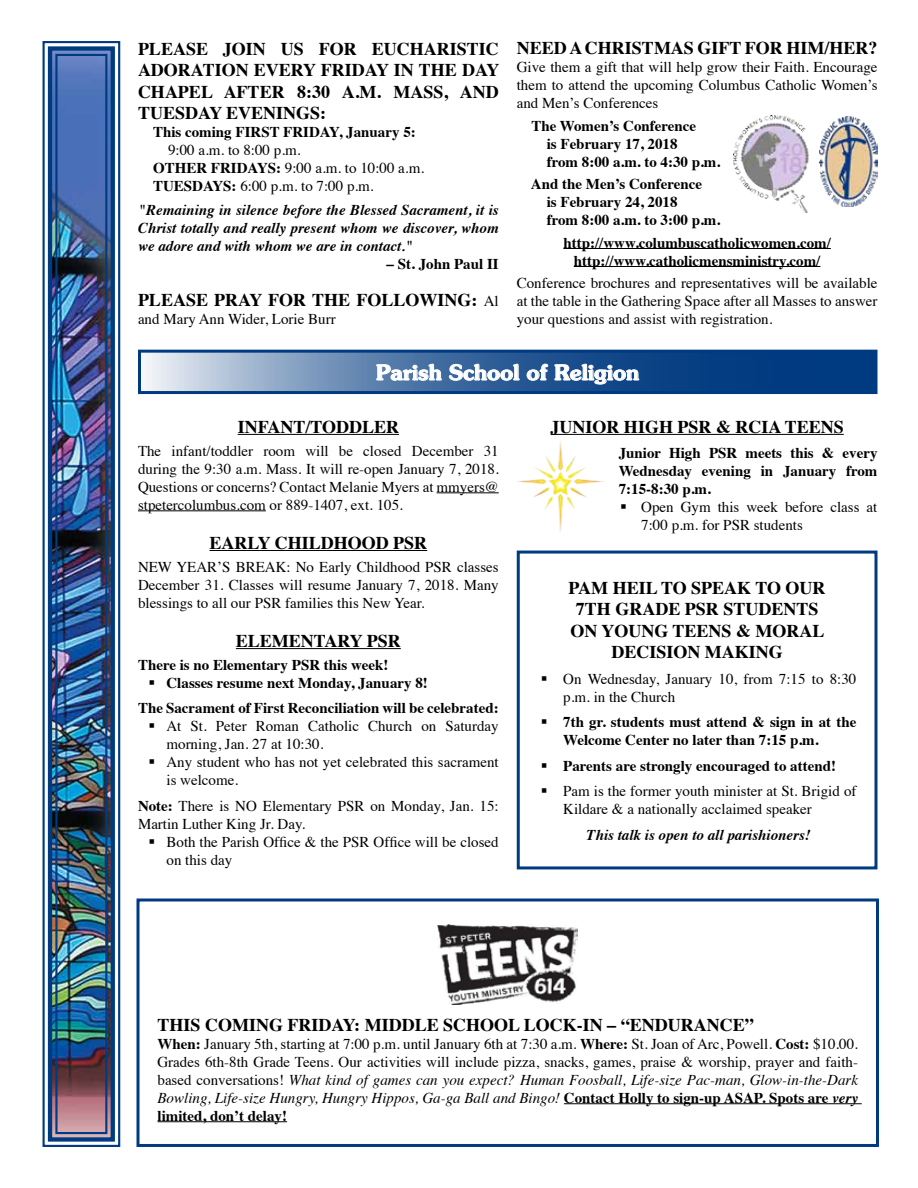
<style>
.page{position:relative;width:918px;height:1188px;background:#fff}
.page>*{position:absolute;margin:0;border:0;box-sizing:border-box;transform-origin:0 0}
.t1{font:600 21px "Souvenir";color:#fff}
.t2{font:700 18px/21.6px "Times";color:#000;text-align:justify}
.t3{font:15px/18px "Times";color:#000}
.t4{font:700 15px/18px "Times";color:#000}
.t5{font:italic 700 15px/18px "Times";color:#000;text-align:justify}
.s1{font-weight:700}
.s2{font-weight:400;font-size:15px}
.s3{font-style:italic}
.s4{font-weight:700;font-style:italic}
</style>
<div class="page">
<img style="left:42px;top:41px;width:79px;height:1106px">
<div style="left:48px;top:46px;width:67px;height:1096px;border:4px solid #003a80"></div>
<div style="left:55px;top:54px;width:52px;height:1080px;border:2px solid #003a80"></div>
<img style="left:733px;top:115px;width:76px;height:97px">
<img style="left:820px;top:117px;width:58px;height:89px">
<hr style="left:563px;top:248px;width:268px;height:1px;background:#000">
<hr style="left:574px;top:266px;width:246px;height:1px;background:#000">
<svg style="left:146px;top:354px;width:728px;height:36px;background:#4a72a4"></svg>
<svg style="left:376px;top:363px;width:66px;height:18px"></svg>
<svg style="left:449px;top:363px;width:71px;height:18px"></svg>
<svg style="left:526px;top:363px;width:114px;height:22px;background:#4d75a6"></svg>
<div style="left:138px;top:350px;width:740px;height:44px;border:3px solid #003a80"></div>
<hr style="left:551px;top:434px;width:293px;height:1px;background:#000">
<img style="left:517px;top:441px;width:87px;height:93px">
<div style="left:517px;top:551px;width:361px;height:318px;border:3px solid #003a80"></div>
<hr style="left:238px;top:434px;width:161px;height:1px;background:#000">
<hr style="left:437px;top:492px;width:62px;height:1px;background:#000">
<hr style="left:138px;top:510px;width:128px;height:1px;background:#000">
<hr style="left:210px;top:550px;width:217px;height:1px;background:#000">
<hr style="left:236px;top:648px;width:165px;height:1px;background:#000">
<hr style="left:564px;top:1103px;width:298px;height:1px;background:#000">
<hr style="left:158px;top:1121px;width:129px;height:1px;background:#000">
<img style="left:438px;top:925px;width:140px;height:80px">
<div style="left:136px;top:898px;width:743px;height:249px;border:3px solid #003a80"></div>
<p class="t2" style="left:517px;top:35px;width:362px">NEED A CHRISTMAS GIFT FOR HIM/HER?</p>
<p class="t3" style="left:517px;top:57px;width:362px;text-align:justify">Give them a gift that will help grow their Faith. Encourage them to attend the upcoming Columbus Catholic Women’s and Men’s Conferences</p>
<p class="t4" style="left:547px;top:115px;width:175px;text-indent:-15px">The Women’s Conference<br>is February 17, 2018<br>from 8:00 a.m. to 4:30 p.m.</p>
<p class="t4" style="left:547px;top:173px;width:175px;text-indent:-16px">And the Men’s Conference<br>is February 24, 2018<br>from 8:00 a.m. to 3:00 p.m.</p>
<p class="t4" style="left:563px;top:232px;width:269px;text-align:center">http://www.columbuscatholicwomen.com/ http://www.catholicmensministry.com/</p>
<p class="t3" style="left:517px;top:273px;width:362px;text-align:justify">Conference brochures and representatives will be available at the table in the Gathering Space after all Masses to answer your questions and assist with registration.</p>
<p class="t2" style="left:138px;top:36px;width:363px">PLEASE JOIN US FOR EUCHARISTIC ADORATION EVERY FRIDAY IN THE DAY CHAPEL AFTER 8:30 A.M. MASS, AND TUESDAY EVENINGS:</p>
<p class="t4" style="left:153px;top:122px;width:264px">This coming FIRST FRIDAY, January 5:</p>
<p class="t3" style="left:153px;top:140px;width:273px;text-indent:15px">9:00 a.m. to 8:00 p.m.<br><span class="s1">OTHER FRIDAYS:</span> 9:00 a.m. to 10:00 a.m.<br><span class="s1">TUESDAYS:</span> 6:00 p.m. to 7:00 p.m.</p>
<p class="t5" style="left:138px;top:200px;width:362px">"Remaining in silence before the Blessed Sacrament, it is Christ totally and really present whom we discover, whom we adore and with whom we are in contact."</p>
<p class="t4" style="left:387px;top:254px;width:114px">– St. John Paul II</p>
<p class="t2" style="left:138px;top:287px;width:362px">PLEASE PRAY FOR THE FOLLOWING: <span class="s2">Al</span></p>
<p class="t3" style="left:138px;top:309px;width:199px">and Mary Ann Wider, Lorie Burr</p>
<h1 class="t1" style="left:376px;top:359px;width:264px">Parish School of Religion</h1>
<p class="t2" style="left:551px;top:414px;width:295px">JUNIOR HIGH PSR &amp; RCIA TEENS</p>
<p class="t4" style="left:619px;top:442px;width:260px;text-align:justify">Junior High PSR meets this &amp; every Wednesday evening in January from 7:15-8:30 p.m.</p>
<p class="t3" style="left:641px;top:496px;width:238px;text-indent:-21px">▪ Open Gym this week before class at<br>7:00 p.m. for PSR students</p>
<p class="t2" style="left:238px;top:414px;width:163px">INFANT/TODDLER</p>
<p class="t3" style="left:138px;top:440px;width:362px;text-align:justify">The infant/toddler room will be closed December 31 during the 9:30 a.m. Mass. It will re-open January 7, 2018.<br>Questions or concerns? Contact Melanie Myers at mmyers@ stpetercolumbus.com or 889-1407, ext. 105.</p>
<p class="t2" style="left:210px;top:531px;width:219px">EARLY CHILDHOOD PSR</p>
<p class="t3" style="left:138px;top:556px;width:362px;text-align:justify">NEW YEAR’S BREAK: No Early Childhood PSR classes December 31. Classes will resume January 7, 2018. Many blessings to all our PSR families this New Year.</p>
<p class="t2" style="left:236px;top:629px;width:166px">ELEMENTARY PSR</p>
<p class="t4" style="left:138px;top:654px;width:252px">There is no Elementary PSR this week!</p>
<p class="t4" style="left:138px;top:668px;width:362px;line-height:25.5px;text-indent:10px">▪ Classes resume next Monday, January 8!<br>The Sacrament of First Reconciliation will be celebrated:</p>
<p class="t3" style="left:166px;top:716px;width:334px;text-indent:-18px">▪ At St. Peter Roman Catholic Church on Saturday morning, Jan. 27 at 10:30.</p>
<p class="t3" style="left:166px;top:752px;width:334px;text-indent:-18px">▪ Any student who has not yet celebrated this sacrament is welcome.</p>
<p class="t3" style="left:138px;top:796px;width:362px"><span class="s1">Note:</span> There is NO Elementary PSR on Monday, Jan. 15:<br>Martin Luther King Jr. Day.</p>
<p class="t3" style="left:166px;top:832px;width:334px;text-indent:-18px">▪ Both the Parish Office &amp; the PSR Office will be closed on this day</p>
<p class="t2" style="left:569px;top:575px;width:258px;text-align:center">PAM HEIL TO SPEAK TO OUR<br>7TH GRADE PSR STUDENTS<br>ON YOUNG TEENS &amp; MORAL<br>DECISION MAKING</p>
<p class="t3" style="left:563px;top:669px;width:295px;text-indent:-22px">▪ On Wednesday, January 10, from 7:15 to 8:30 p.m. in the Church</p>
<p class="t4" style="left:563px;top:712px;width:295px;text-indent:-22px">▪ 7th gr. students must attend &amp; sign in at the<br>Welcome Center no later than 7:15 p.m.</p>
<p class="t4" style="left:541px;top:755px;width:297px">▪ Parents are strongly encouraged to attend!</p>
<p class="t3" style="left:563px;top:781px;width:295px;text-indent:-22px">▪ Pam is the former youth minister at St. Brigid of<br>Kildare &amp; a nationally acclaimed speaker</p>
<p class="t5" style="left:587px;top:825px;width:226px">This talk is open to all parishioners!</p>
<p class="t2" style="left:158px;top:1012px;width:598px">THIS COMING FRIDAY: MIDDLE SCHOOL LOCK-IN – “ENDURANCE”</p>
<p class="t3" style="left:158px;top:1033px;width:702px;text-align:justify"><span class="s1">When:</span> January 5th, starting at 7:00 p.m. until January 6th at 7:30 a.m. <span class="s1">Where:</span> St. Joan of Arc, Powell. <span class="s1">Cost:</span> $10.00.<br>Grades 6th-8th Grade Teens. Our activities will include pizza, snacks, games, praise &amp; worship, prayer and faith&shy;based conversations! <span class="s3">What kind of games can you expect? Human Foosball, Life-size Pac-man, Glow-in-the-Dark Bowling, Life-size Hungry, Hungry Hippos, Ga-ga Ball and Bingo!</span> <span class="s1">Contact Holly to sign-up ASAP. Spots are</span> <span class="s4">very </span><span class="s1">limited, don’t delay!</span></p>
</div>
